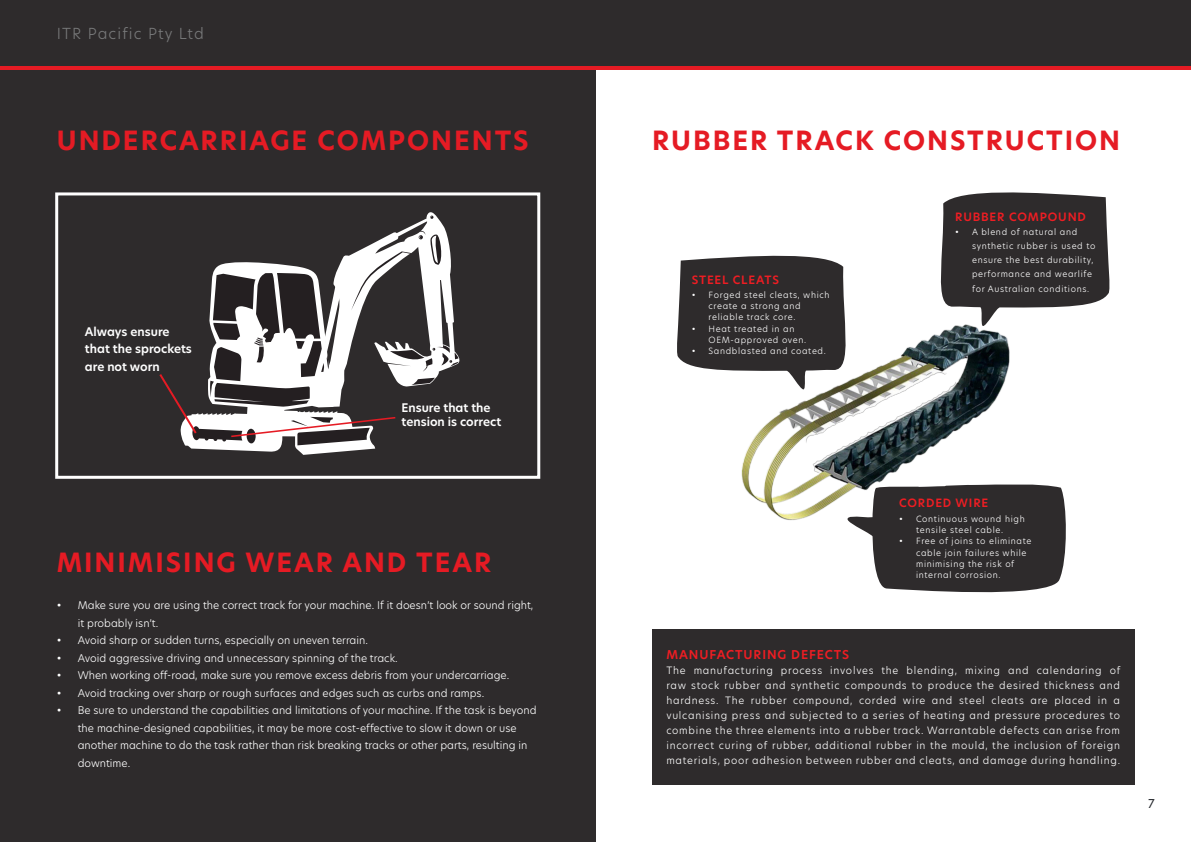
<style>
.page{position:relative;width:1191px;height:842px;background:#fff}
.page>*{position:absolute;margin:0;border:0;box-sizing:border-box;transform-origin:0 0}
.t1{font:700 26px "New Hero";letter-spacing:.075em;color:#e51b24}
.t2{font:300 15px "New Hero";letter-spacing:.075em;color:#777879}
.t3{font:600 12px "New Hero";letter-spacing:.075em;color:#ee1d23}
.t4{font:12px "New Hero";color:#212429}
.t5{font:600 11.7px/17.5px "New Hero";color:#fff}
.t6{font:600 11.3px "New Hero";letter-spacing:.075em;color:#ee1d23}
.t7{font:300 10.5px/17.5px "New Hero";color:#fff}
.t8{font:300 10px/15px "New Hero";letter-spacing:.075em;color:#fff;text-align:justify}
.t9{font:300 8.5px/11.3px "New Hero";letter-spacing:.075em;color:#fff}
</style>
<div class="page">
<div style="left:0;top:67px;width:595px;height:775px;background:#2e2b2c"></div>
<div style="left:0;top:0;width:1191px;height:67px;background:#2e2b2c"></div>
<hr style="left:0;top:67px;width:1191px;height:3px;background:#e51b24">
<svg style="left:940px;top:192px;width:170px;height:124px;background:#474546"></svg>
<svg style="left:677px;top:255px;width:168px;height:115px;background:#3c3a3b"></svg>
<div style="left:652px;top:629px;width:482px;height:156px;background:#2e2b2c"></div>
<svg style="left:868px;top:484px;width:198px;height:109px;background:#413e3f"></svg>
<svg style="left:185px;top:212px;width:275px;height:243px"></svg>
<div style="left:55px;top:192px;width:485px;height:287px;border:3px solid #fff"></div>
<img style="left:720px;top:316px;width:311px;height:217px">
<svg style="left:159px;top:234px;width:299px;height:211px"></svg>
<p class="t2" style="left:57px;top:24px;width:149px">ITR Pacific Pty Ltd</p>
<p class="t1" style="left:57px;top:123px;width:473px">UNDERCARRIAGE COMPONENTS</p>
<p class="t5" style="left:85px;top:323px;width:109px">Always ensure that the sprockets are not worn</p>
<p class="t5" style="left:401px;top:401px;width:101px;line-height:13.7px">Ensure that the tension is correct</p>
<p class="t1" style="left:57px;top:545px;width:436px">MINIMISING WEAR AND TEAR</p>
<p class="t7" style="left:78px;top:596px;width:457px;text-indent:-21px">• Make sure you are using the correct track for your machine. If it doesn’t look or sound right, it probably isn’t.</p>
<p class="t7" style="left:57px;top:631px;width:313px">• Avoid sharp or sudden turns, especially on uneven terrain.</p>
<p class="t7" style="left:57px;top:649px;width:342px">• Avoid aggressive driving and unnecessary spinning of the track.</p>
<p class="t7" style="left:57px;top:666px;width:454px">• When working off-road, make sure you remove excess debris from your undercarriage.</p>
<p class="t7" style="left:57px;top:684px;width:429px">• Avoid tracking over sharp or rough surfaces and edges such as curbs and ramps.</p>
<p class="t7" style="left:78px;top:701px;width:460px;text-indent:-21px">• Be sure to understand the capabilities and limitations of your machine. If the task is beyond the machine-designed capabilities, it may be more cost-effective to slow it down or use another machine to do the task rather than risk breaking tracks or other parts, resulting in downtime.</p>
<p class="t1" style="left:652px;top:123px;width:469px">RUBBER TRACK CONSTRUCTION</p>
<p class="t6" style="left:691px;top:272px;width:89px">STEEL CLEATS</p>
<p class="t9" style="left:708px;top:289px;width:122px;text-indent:-17px">• Forged steel cleats, which create a strong and reliable track core.</p>
<p class="t9" style="left:708px;top:323px;width:99px;text-indent:-17px">• Heat treated in an<br>OEM-approved oven.</p>
<p class="t9" style="left:691px;top:345px;width:136px">• Sandblasted and coated.</p>
<p class="t6" style="left:955px;top:209px;width:132px">RUBBER COMPOUND</p>
<p class="t9" style="left:972px;top:225px;width:125px;line-height:14.1px;text-indent:-17px">• A blend of natural and synthetic rubber is used to ensure the best durability, performance and wearlife for Australian conditions.</p>
<p class="t6" style="left:899px;top:496px;width:91px">CORDED WIRE</p>
<p class="t9" style="left:899px;top:513px;width:127px;text-align:center">• Continuous wound high tensile steel cable.</p>
<p class="t9" style="left:916px;top:535px;width:117px;text-indent:-17px">• Free of joins to eliminate cable join failures while minimising the risk of internal corrosion.</p>
<p class="t3" style="left:666px;top:646px;width:184px">MANUFACTURING DEFECTS</p>
<p class="t8" style="left:666px;top:663px;width:455px">The manufacturing process involves the blending, mixing and calendaring of raw stock rubber and synthetic compounds to produce the desired thickness and hardness. The rubber compound, corded wire and steel cleats are placed in a vulcanising press and subjected to a series of heating and pressure procedures to combine the three elements into a rubber track. Warrantable defects can arise from incorrect curing of rubber, additional rubber in the mould, the inclusion of foreign materials, poor adhesion between rubber and cleats, and damage during handling.</p>
<p class="t4" style="left:1148px;top:795px;width:8px">7</p>
</div>
